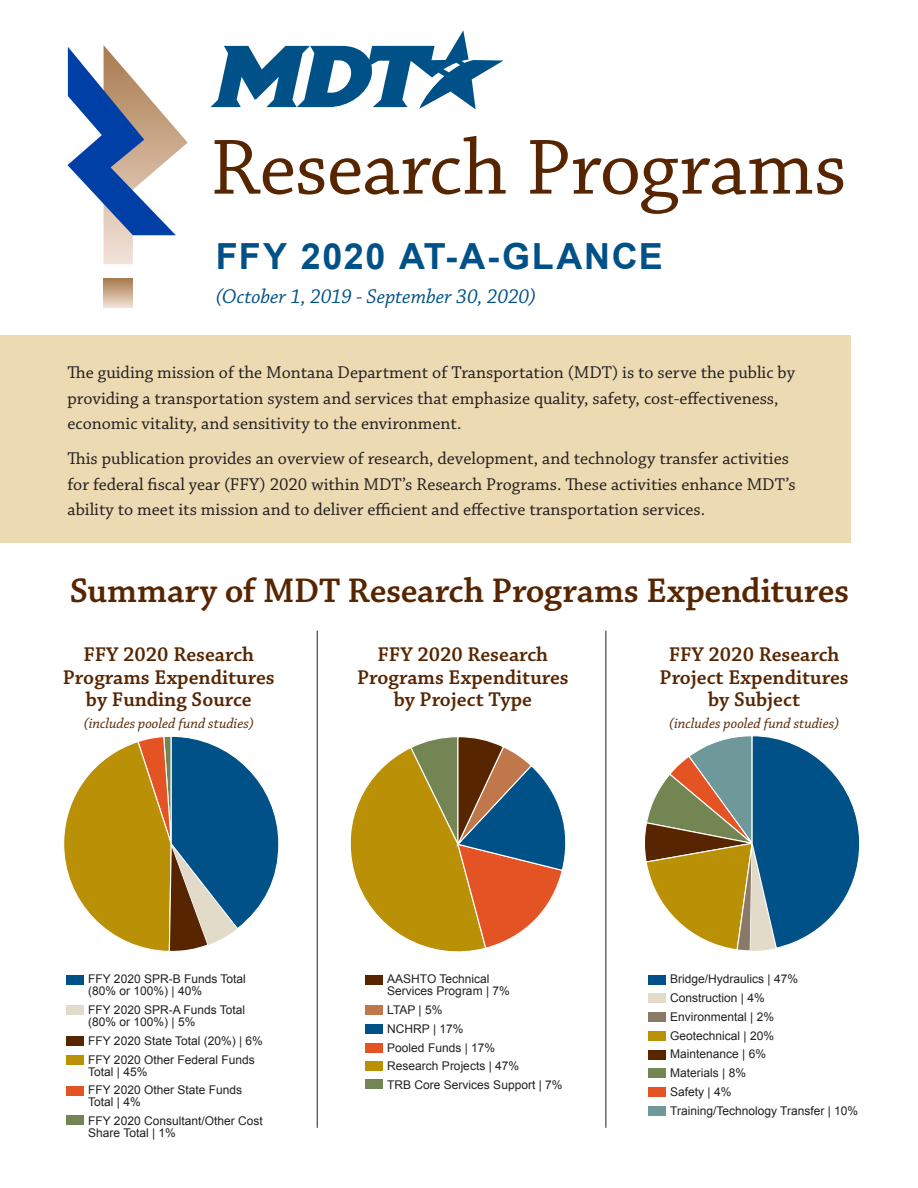
<style>
.page{position:relative;width:918px;height:1188px;background:#fff}
.page>*{position:absolute;margin:0;border:0;box-sizing:border-box;transform-origin:0 0}
.t1{font:82.5px "Chaparral Pro";letter-spacing:-.01em;color:#572500}
.t2{font:600 36px "Chaparral Pro";letter-spacing:-.005em;color:#572500}
.t3{font:700 36px "Arial";letter-spacing:.045em;color:#005187}
.t4{font:600 21px/22.5px "Chaparral Pro";color:#572500;text-align:center}
.t5{font:italic 21px "Chaparral Pro";letter-spacing:-.005em;color:#005187}
.t6{font:18px/25.5px "Chaparral Pro";color:#231f20}
.t7{font:italic 15px "Chaparral Pro";color:#572500}
.t8{font:12px/18.8px "Arial";color:#231f20}
</style>
<div class="page">
<svg style="left:68px;top:45px;width:120px;height:219px"></svg>
<div style="left:104px;top:279px;width:29px;height:28px;background:linear-gradient(to bottom,#a97b4f,#ecdace)"></div>
<svg style="left:211px;top:30px;width:293px;height:79px"></svg>
<div style="left:0;top:335px;width:850px;height:207px;background:#ecdab3"></div>
<svg style="left:63px;top:736px;width:216px;height:216px"></svg>
<div style="left:67px;top:975px;width:17px;height:9px;background:#005187"></div>
<div style="left:67px;top:1005px;width:17px;height:10px;background:#e3dbc9"></div>
<div style="left:67px;top:1036px;width:17px;height:10px;background:#572500"></div>
<div style="left:67px;top:1055px;width:17px;height:10px;background:#ba9006"></div>
<div style="left:67px;top:1086px;width:17px;height:10px;background:#e45324"></div>
<div style="left:67px;top:1116px;width:17px;height:9px;background:#748554"></div>
<hr style="left:317px;top:631px;width:1px;height:497px;background:#231f20">
<svg style="left:350px;top:736px;width:216px;height:216px"></svg>
<div style="left:366px;top:975px;width:17px;height:9px;background:#572500"></div>
<div style="left:366px;top:1006px;width:17px;height:9px;background:#bf774b"></div>
<div style="left:366px;top:1024px;width:17px;height:10px;background:#005187"></div>
<div style="left:366px;top:1043px;width:17px;height:10px;background:#e45324"></div>
<div style="left:366px;top:1061px;width:17px;height:10px;background:#ba9006"></div>
<div style="left:366px;top:1080px;width:17px;height:9px;background:#748554"></div>
<hr style="left:606px;top:631px;width:1px;height:497px;background:#231f20">
<svg style="left:644px;top:735px;width:216px;height:216px"></svg>
<div style="left:649px;top:975px;width:17px;height:9px;background:#005187"></div>
<div style="left:649px;top:993px;width:17px;height:10px;background:#e3dbc9"></div>
<div style="left:649px;top:1012px;width:17px;height:10px;background:#8a7966"></div>
<div style="left:649px;top:1031px;width:17px;height:10px;background:#ba9006"></div>
<div style="left:649px;top:1050px;width:17px;height:10px;background:#572500"></div>
<div style="left:649px;top:1069px;width:17px;height:9px;background:#748554"></div>
<div style="left:649px;top:1087px;width:17px;height:10px;background:#e45324"></div>
<div style="left:649px;top:1106px;width:17px;height:10px;background:#6e989a"></div>
<h1 class="t1" style="left:210px;top:122px;width:638px">Research Programs</h1>
<h2 class="t3" style="left:216px;top:233px;width:449px">FFY 2020 AT-A-GLANCE</h2>
<p class="t5" style="left:216px;top:285px;width:321px">(October 1, 2019 - September 30, 2020)</p>
<p class="t6" style="left:68px;top:360px;width:729px">The guiding mission of the Montana Department of Transportation (MDT) is to serve the public by providing a transportation system and services that emphasize quality, safety, cost-effectiveness, economic vitality, and sensitivity to the environment.</p>
<p class="t6" style="left:68px;top:447px;width:730px">This publication provides an overview of research, development, and technology transfer activities for federal fiscal year (FFY) 2020 within MDT’s Research Programs. These activities enhance MDT’s ability to meet its mission and to deliver efficient and effective transportation services.</p>
<h2 class="t2" style="left:70px;top:570px;width:781px">Summary of MDT Research Programs Expenditures</h2>
<p class="t4" style="left:63px;top:644px;width:213px">FFY 2020 Research<br>Programs Expenditures by Funding Source</p>
<p class="t7" style="left:84px;top:715px;width:172px">(includes pooled fund studies)</p>
<p class="t4" style="left:357px;top:644px;width:213px">FFY 2020 Research<br>Programs Expenditures by Project Type</p>
<p class="t4" style="left:660px;top:644px;width:191px">FFY 2020 Research<br>Project Expenditures by Subject</p>
<p class="t7" style="left:669px;top:715px;width:172px">(includes pooled fund studies)</p>
<p class="t8" style="left:88px;top:973px;width:159px;line-height:12px">FFY 2020 SPR-B Funds Total (80% or 100%) | 40%</p>
<p class="t8" style="left:88px;top:1004px;width:158px;line-height:12px">FFY 2020 SPR-A Funds Total (80% or 100%) | 5%</p>
<p class="t8" style="left:88px;top:1031px;width:176px">FFY 2020 State Total (20%) | 6%<br>FFY 2020 Other Federal Funds</p>
<p class="t8" style="left:88px;top:1062px;width:155px">Total | 45%<br>FFY 2020 Other State Funds</p>
<p class="t8" style="left:88px;top:1093px;width:176px">Total | 4%<br>FFY 2020 Consultant/Other Cost</p>
<p class="t8" style="left:88px;top:1124px;width:89px">Share Total | 1%</p>
<p class="t8" style="left:387px;top:973px;width:124px;line-height:12px">AASHTO Technical<br>Services Program | 7%</p>
<p class="t8" style="left:387px;top:1001px;width:177px">LTAP | 5%<br>NCHRP | 17%<br>Pooled Funds | 17%<br>Research Projects | 47%<br>TRB Core Services Support | 7%</p>
<p class="t8" style="left:670px;top:970px;width:190px">Bridge/Hydraulics | 47%<br>Construction | 4%<br>Environmental | 2%<br>Geotechnical | 20%<br>Maintenance | 6%<br>Materials | 8%<br>Safety | 4%<br>Training/Technology Transfer | 10%</p>
</div>
